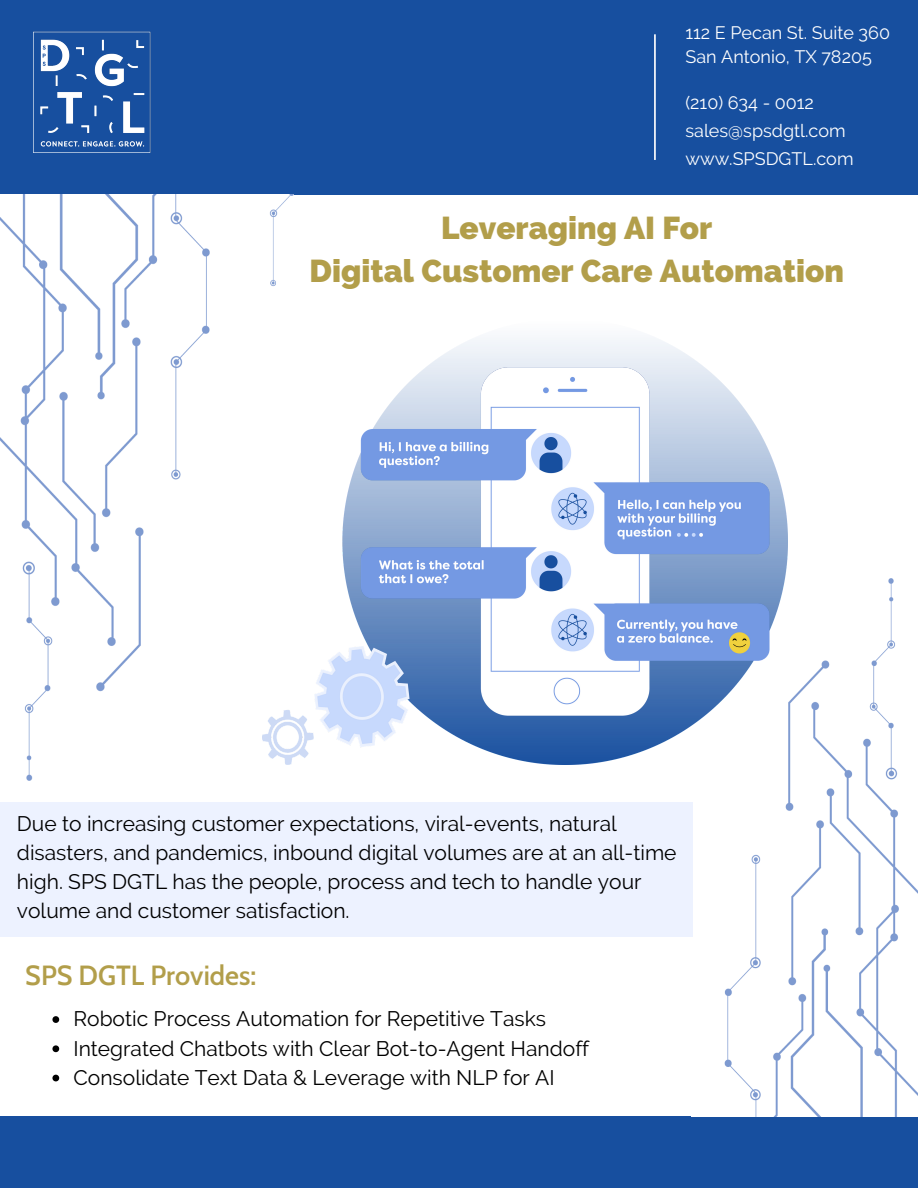
<style>
.page{position:relative;width:918px;height:1188px;background:#fff}
.page>*{position:absolute;margin:0;border:0;box-sizing:border-box;transform-origin:0 0}
.t1{font:800 31.5px/43.8px "Raleway";color:#b29e4a;text-align:center}
.t2{font:600 27px "Cabin";color:#b29e4a}
.t3{font:21px/29.2px "Raleway";color:#000}
.t4{font:18px/28.2px "Raleway";color:#fff}
</style>
<div class="page">
<div style="left:0;top:0;width:918px;height:195px;background:#174f9f"></div>
<img style="left:33px;top:31px;width:118px;height:122px">
<svg style="left:654px;top:34px;width:2px;height:126px"></svg>
<div style="left:0;top:1117px;width:918px;height:71px;background:#174f9f"></div>
<img style="left:692px;top:579px;width:226px;height:538px">
<div style="left:0;top:802px;width:692px;height:135px;background:#edf2ff"></div>
<img style="left:0;top:194px;width:294px;height:587px">
<img style="left:262px;top:319px;width:526px;height:445px">
<svg style="left:52px;top:1016px;width:7px;height:7px"></svg>
<svg style="left:52px;top:1045px;width:7px;height:7px"></svg>
<svg style="left:52px;top:1075px;width:7px;height:6px"></svg>
<p class="t4" style="left:685px;top:20px;width:206px;line-height:24.8px">112 E Pecan St. Suite 360<br>San Antonio, TX 78205</p>
<p class="t4" style="left:685px;top:88px;width:170px">(210) 634 - 0012 sales@spsdgtl.com www.SPSDGTL.com</p>
<h1 class="t1" style="left:310px;top:206px;width:536px">Leveraging AI For<br>Digital Customer Care Automation</h1>
<p class="t3" style="left:17px;top:809px;width:661px">Due to increasing customer expectations, viral-events, natural disasters, and pandemics, inbound digital volumes are at an all-time high. SPS DGTL has the people, process and tech to handle your volume and customer satisfaction.</p>
<p class="t2" style="left:25px;top:959px;width:232px">SPS DGTL Provides:</p>
<p class="t3" style="left:74px;top:1004px;width:517px">Robotic Process Automation for Repetitive Tasks<br>Integrated Chatbots with Clear Bot-to-Agent Handoff<br>Consolidate Text Data &amp; Leverage with NLP for AI</p>
</div>
